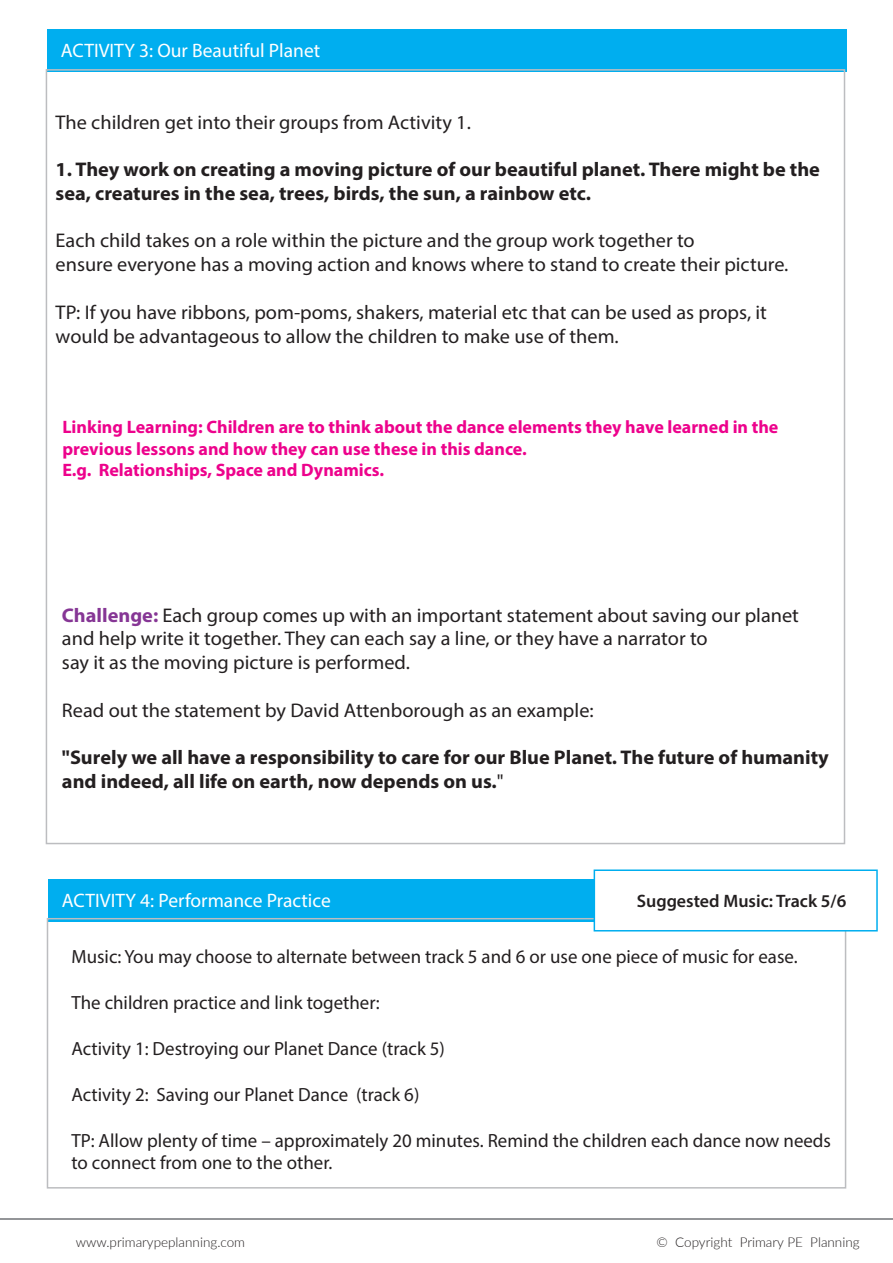
<style>
.page{position:relative;width:893px;height:1263px;background:#fff}
.page>*{position:absolute;margin:0;border:0;box-sizing:border-box;transform-origin:0 0}
.t1{font:19.8px/23.9px "Myriad Pro";color:#231f20}
.t2{font:700 19.8px/23.9px "Myriad Pro";color:#231f20}
.t3{font:19.5px "Myriad Pro";color:#fff}
.t4{font:19.2px/23px "Myriad Pro";color:#231f20}
.t5{font:700 18px/21.6px "Myriad Pro";color:#ed028c}
.t6{font:600 18px "Myriad Pro";color:#231f20}
.t7{font:300 13.5px "Lato";color:#231f20}
.s1{font-weight:700;color:#863695}
.s2{font-weight:400}
</style>
<div class="page">
<hr style="left:0;top:1218px;width:893px;height:2px;background:#939598">
<div style="left:47px;top:29px;width:799px;height:42px;background:#00aeef"></div>
<div style="left:48px;top:879px;width:800px;height:42px;background:#00aeef"></div>
<div style="left:47px;top:918px;width:799px;height:270px;border:2px solid #bcbdc0"></div>
<div style="left:594px;top:869px;width:284px;height:62px;background:#fff;border:2px solid #00aeef"></div>
<p class="t3" style="left:61px;top:38px;width:261px">ACTIVITY 3: Our Beautiful Planet</p>
<p class="t1" style="left:56px;top:110px;width:417px">The children get into their groups from Activity 1.</p>
<p class="t2" style="left:56px;top:157px;width:766px">1. They work on creating a moving picture of our beautiful planet. There might be the sea, creatures in the sea, trees, birds, the sun, a rainbow etc.</p>
<p class="t1" style="left:56px;top:229px;width:734px">Each child takes on a role within the picture and the group work together to<br>ensure everyone has a moving action and knows where to stand to create their picture.</p>
<p class="t1" style="left:56px;top:300px;width:713px">TP: If you have ribbons, pom-poms, shakers, material etc that can be used as props, it would be advantageous to allow the children to make use of them.</p>
<p class="t5" style="left:62px;top:416px;width:717px">Linking Learning: Children are to think about the dance elements they have learned in the previous lessons and how they can use these in this dance.<br>E.g. Relationships, Space and Dynamics.</p>
<p class="t1" style="left:62px;top:603px;width:738px"><span class="s1">Challenge:</span> Each group comes up with an important statement about saving our planet and help write it together. They can each say a line, or they have a narrator to<br>say it as the moving picture is performed.</p>
<p class="t1" style="left:62px;top:698px;width:533px">Read out the statement by David Attenborough as an example:</p>
<p class="t2" style="left:62px;top:745px;width:768px">"Surely we all have a responsibility to care for our Blue Planet. The future of humanity and indeed, all life on earth, now depends on us.<span class="s2">"</span></p>
<p class="t3" style="left:62px;top:888px;width:270px">ACTIVITY 4: Performance Practice</p>
<p class="t6" style="left:637px;top:889px;width:211px">Suggested Music: Track 5/6</p>
<p class="t4" style="left:71px;top:945px;width:728px">Music: You may choose to alternate between track 5 and 6 or use one piece of music for ease.</p>
<p class="t4" style="left:71px;top:990px;width:310px">The children practice and link together:</p>
<p class="t4" style="left:71px;top:1036px;width:375px">Activity 1: Destroying our Planet Dance (track 5)</p>
<p class="t4" style="left:71px;top:1082px;width:349px">Activity 2: Saving our Planet Dance (track 6)</p>
<p class="t4" style="left:71px;top:1128px;width:761px">TP: Allow plenty of time – approximately 20 minutes. Remind the children each dance now needs to connect from one to the other.</p>
<p class="t7" style="left:76px;top:1232px;width:171px">www.primarypeplanning.com</p>
<p class="t7" style="left:656px;top:1232px;width:205px">© Copyright Primary PE Planning</p>
</div>
